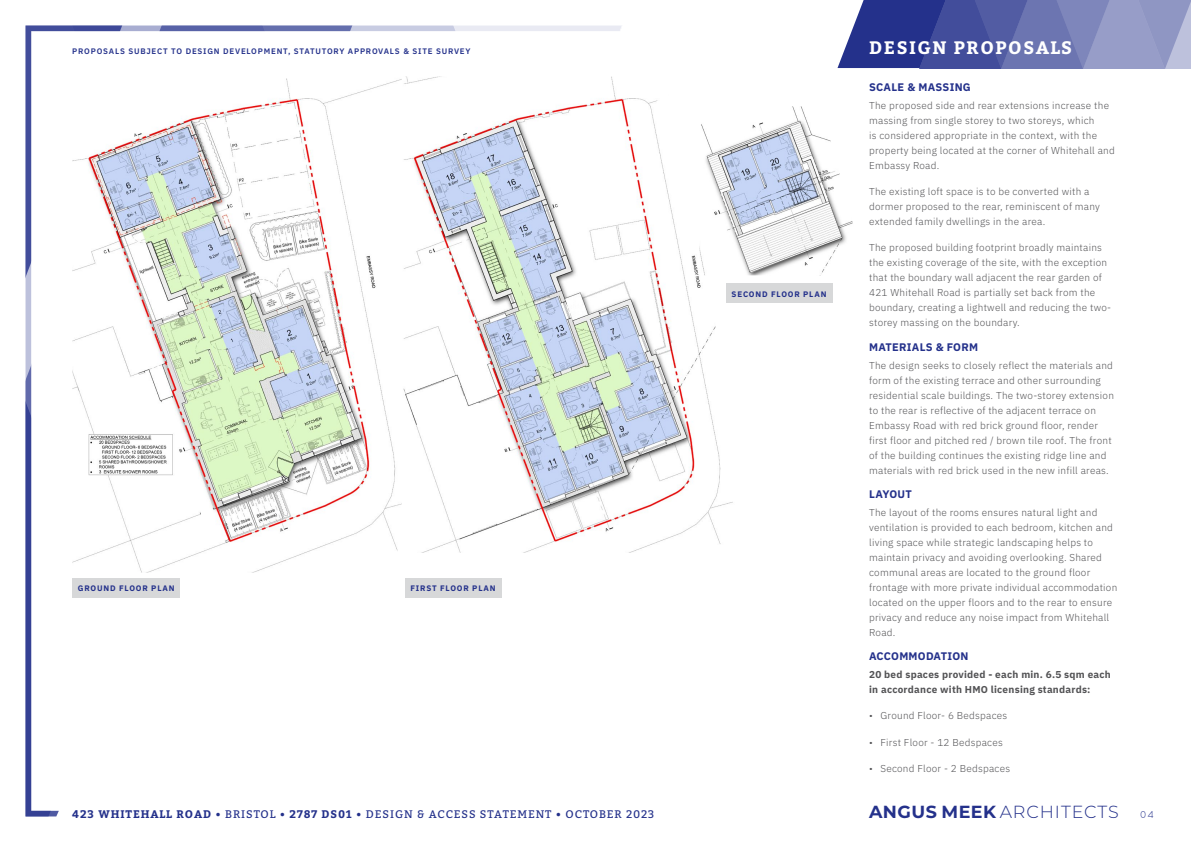
<style>
.page{position:relative;width:1191px;height:842px;background:#fff}
.page>*{position:absolute;margin:0;border:0;box-sizing:border-box;transform-origin:0 0}
.t1{font:700 18px "Bitter";letter-spacing:.085em;color:#fff}
.t2{font:300 17.5px "Montserrat";letter-spacing:.05em;color:#24318b}
.t3{font:11px "Bitter";letter-spacing:.085em;color:#24318b}
.Heading{font:700 11px "IBM Plex Sans";letter-spacing:.025em;color:#24318b}
.Body{font:300 10px/15px "IBM Plex Sans";letter-spacing:.025em;color:#535355}
.Body-2{font:700 10px/15px "IBM Plex Sans";letter-spacing:.025em;color:#535355}
.t4{font:600 8px "IBM Plex Sans";letter-spacing:.1em;color:#24318b}
.t5{font:700 8px "IBM Plex Sans";letter-spacing:.1em;color:#24318b}
.s1{font-weight:700}
.s2{font-family:"Quicksand";font-weight:400;font-size:10px}
</style>
<div class="page">
<svg style="left:461px;top:26px;width:158px;height:51px"></svg>
<svg style="left:375px;top:26px;width:86px;height:51px"></svg>
<svg style="left:148px;top:26px;width:227px;height:572px"></svg>
<svg style="left:26px;top:26px;width:122px;height:790px"></svg>
<svg style="left:837px;top:0;width:354px;height:68px;background:#666fae"></svg>
<img style="left:72px;top:77px;width:330px;height:496px">
<img style="left:403px;top:77px;width:330px;height:476px">
<img style="left:699px;top:106px;width:154px;height:169px">
<div style="left:72px;top:578px;width:108px;height:19px;background:#d7d8d9"></div>
<div style="left:405px;top:578px;width:96px;height:19px;background:#d7d8d9"></div>
<div style="left:726px;top:283px;width:106px;height:20px;background:#d7d8d9"></div>
<p class="t4" style="left:72px;top:45px;width:400px">PROPOSALS SUBJECT TO DESIGN DEVELOPMENT, STATUTORY APPROVALS &amp; SITE SURVEY</p>
<p class="t5" style="left:78px;top:581px;width:98px">GROUND FLOOR PLAN</p>
<p class="t5" style="left:410px;top:581px;width:87px">FIRST FLOOR PLAN</p>
<p class="t3" style="left:72px;top:807px;width:583px"><span class="s1">423 WHITEHALL ROAD</span> • BRISTOL • <span class="s1">2787 DS01</span> • DESIGN &amp; ACCESS STATEMENT • OCTOBER 2023</p>
<p class="t5" style="left:731px;top:287px;width:96px">SECOND FLOOR PLAN</p>
<p class="t1" style="left:869px;top:36px;width:204px">DESIGN PROPOSALS</p>
<p class="Heading" style="left:869px;top:78px;width:103px">SCALE &amp; MASSING</p>
<p class="Body" style="left:869px;top:97px;width:247px">The proposed side and rear extensions increase the massing from single storey to two storeys, which<br>is considered appropriate in the context, with the property being located at the corner of Whitehall and Embassy Road.</p>
<p class="Body" style="left:869px;top:183px;width:232px">The existing loft space is to be converted with a dormer proposed to the rear, reminiscent of many extended family dwellings in the area.</p>
<p class="Body" style="left:869px;top:239px;width:244px">The proposed building footprint broadly maintains the existing coverage of the site, with the exception that the boundary wall adjacent the rear garden of 421 Whitehall Road is partially set back from the boundary, creating a lightwell and reducing the two&shy;storey massing on the boundary.</p>
<p class="Heading" style="left:869px;top:338px;width:110px">MATERIALS &amp; FORM</p>
<p class="Body" style="left:869px;top:357px;width:246px">The design seeks to closely reflect the materials and form of the existing terrace and other surrounding residential scale buildings. The two-storey extension to the rear is reflective of the adjacent terrace on Embassy Road with red brick ground floor, render first floor and pitched red / brown tile roof. The front of the building continues the existing ridge line and materials with red brick used in the new infill areas.</p>
<p class="Heading" style="left:869px;top:485px;width:44px">LAYOUT</p>
<p class="Body" style="left:869px;top:504px;width:250px">The layout of the rooms ensures natural light and ventilation is provided to each bedroom, kitchen and living space while strategic landscaping helps to maintain privacy and avoiding overlooking. Shared communal areas are located to the ground floor frontage with more private individual accommodation located on the upper floors and to the rear to ensure privacy and reduce any noise impact from Whitehall Road.</p>
<p class="Heading" style="left:869px;top:647px;width:101px">ACCOMMODATION</p>
<p class="Body-2" style="left:869px;top:666px;width:243px">20 bed spaces provided - each min. 6.5 sqm each in accordance with HMO licensing standards:</p>
<p class="Body" style="left:869px;top:707px;width:140px">• Ground Floor- 6 Bedspaces</p>
<p class="Body" style="left:869px;top:734px;width:135px">• First Floor - 12 Bedspaces</p>
<p class="Body" style="left:869px;top:760px;width:142px">• Second Floor - 2 Bedspaces</p>
<h2 class="t2" style="left:869px;top:800px;width:286px"><span class="s1">ANGUS MEEK</span> ARCHITECTS <span class="s2">04</span></h2>
</div>
